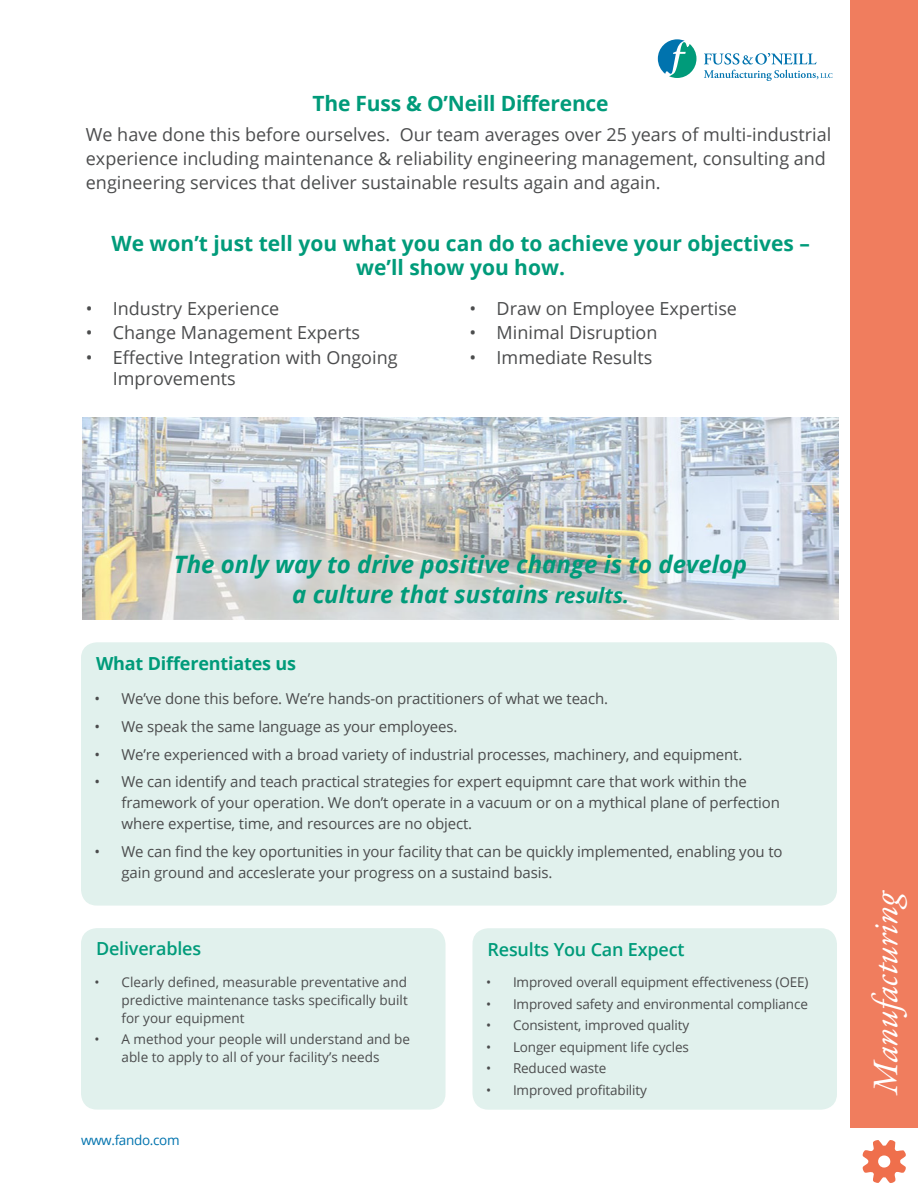
<style>
.page{position:relative;width:918px;height:1188px;background:#fff}
.page>*{position:absolute;margin:0;border:0;box-sizing:border-box;transform-origin:0 0}
.t1{font:italic 36px "Garamond Premr Pro";letter-spacing:-.005em;color:#fff}
.Practice_Area___Intr{font:italic 700 24px/30px "Open Sans";color:#009b7a;text-align:center}
.Practice_Area___Intr-2{font:700 21px/24px "Open Sans";color:#009b7a;text-align:center}
.Practice_Area___Intr-3{font:18px/24px "Open Sans";color:#4b4c4d}
.Practice_Area___Intr-4{font:600 18px "Open Sans";letter-spacing:-.01em;color:#009b7a}
.Practice_Area___Serv{font:700 18px "Open Sans";letter-spacing:-.01em;color:#009b7a}
.t2{font:15px/21px "Open Sans";letter-spacing:-.01em;color:#4b4c4d}
.t3{font:13.5px/18px "Open Sans";letter-spacing:-.01em;color:#4b4c4d;text-align:justify}
.t4{font:13.5px "Open Sans";letter-spacing:-.025em;color:#0073ae}
.s1{font-size:21px}
</style>
<div class="page">
<svg style="left:658px;top:39px;width:38px;height:39px"></svg>
<svg style="left:704px;top:53px;width:129px;height:28px"></svg>
<img style="left:83px;top:417px;width:756px;height:203px">
<div style="left:850px;top:0;width:68px;height:1128px;background:#f07d5e"></div>
<svg style="left:862px;top:1140px;width:44px;height:43px"></svg>
<div style="left:472px;top:928px;width:365px;height:182px;background:#e1f1ed;border-radius:16px"></div>
<div style="left:81px;top:928px;width:365px;height:182px;background:#e1f1ed;border-radius:16px"></div>
<div style="left:81px;top:642px;width:756px;height:264px;background:#e1f1ed;border-radius:16px"></div>
<p class="Practice_Area___Intr-2" style="left:313px;top:90px;width:298px">The Fuss &amp; O’Neill Difference</p>
<p class="Practice_Area___Intr-3" style="left:86px;top:122px;width:747px">We have done this before ourselves. Our team averages over 25 years of multi-industrial experience including maintenance &amp; reliability engineering management, consulting and engineering services that deliver sustainable results again and again.</p>
<p class="Practice_Area___Intr-2" style="left:111px;top:231px;width:700px">We won’t just tell you what you can do to achieve your objectives – we’ll show you how.</p>
<p class="Practice_Area___Intr-3" style="left:86px;top:296px;width:195px">• Industry Experience</p>
<p class="Practice_Area___Intr-3" style="left:86px;top:320px;width:276px">• Change Management Experts</p>
<p class="Practice_Area___Intr-3" style="left:113px;top:346px;width:286px;line-height:21px;text-indent:-27px">• Effective Integration with Ongoing<br>Improvements</p>
<p class="Practice_Area___Intr-3" style="left:470px;top:296px;width:269px">• Draw on Employee Expertise</p>
<p class="Practice_Area___Intr-3" style="left:470px;top:320px;width:189px">• Minimal Disruption</p>
<p class="Practice_Area___Intr-3" style="left:470px;top:345px;width:184px">• Immediate Results</p>
<p class="Practice_Area___Intr" style="left:174px;top:549px;width:575px">The only way to drive positive change is to develop a culture that sustains <span class="s1">results.</span></p>
<p class="Practice_Area___Serv" style="left:96px;top:650px;width:202px">What Differentiates us</p>
<p class="t2" style="left:94px;top:688px;width:515px">• We’ve done this before. We’re hands-on practitioners of what we teach.</p>
<p class="t2" style="left:94px;top:716px;width:364px">• We speak the same language as your employees.</p>
<p class="t2" style="left:94px;top:743px;width:649px">• We’re experienced with a broad variety of industrial processes, machinery, and equipment.</p>
<p class="t2" style="left:122px;top:771px;width:660px;text-indent:-27px">• We can identify and teach practical strategies for expert equipmnt care that work within the framework of your operation. We don’t operate in a vacuum or on a mythical plane of perfection where expertise, time, and resources are no object.</p>
<p class="t2" style="left:122px;top:841px;width:663px;text-indent:-27px">• We can find the key oportunities in your facility that can be quickly implemented, enabling you to gain ground and acceslerate your progress on a sustaind basis.</p>
<p class="Practice_Area___Intr-4" style="left:96px;top:937px;width:107px">Deliverables</p>
<p class="t3" style="left:122px;top:973px;width:288px;text-indent:-27px">• Clearly defined, measurable preventative and predictive maintenance tasks specifically built for your equipment</p>
<p class="t3" style="left:94px;top:1030px;width:317px;text-align:center">• A method your people will understand and be able to apply to all of your facility’s needs</p>
<p class="t4" style="left:81px;top:1131px;width:100px">www.fando.com</p>
<p class="Practice_Area___Intr-4" style="left:488px;top:937px;width:199px">Results You Can Expect</p>
<p class="t3" style="left:486px;top:973px;width:324px">• Improved overall equipment effectiveness (OEE)</p>
<p class="t3" style="left:486px;top:994px;width:323px">• Improved safety and environmental compliance</p>
<p class="t3" style="left:486px;top:1016px;width:205px">• Consistent, improved quality</p>
<p class="t3" style="left:486px;top:1037px;width:204px">• Longer equipment life cycles</p>
<p class="t3" style="left:486px;top:1059px;width:122px">• Reduced waste</p>
<p class="t3" style="left:486px;top:1080px;width:162px">• Improved profitability</p>
<p class="t1" style="left:863px;top:1094px;width:208px;rotate:-90deg">Manufacturing</p>
</div>
